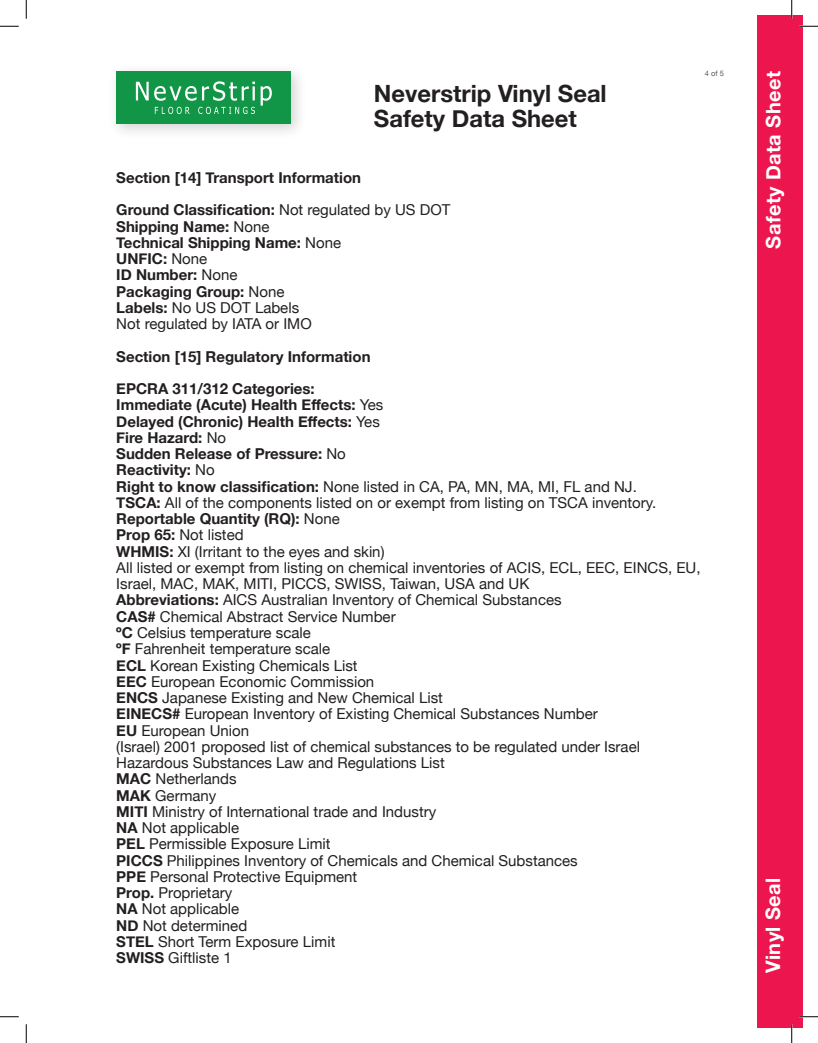
<style>
.page{position:relative;width:818px;height:1043px;background:#fff}
.page>*{position:absolute;margin:0;border:0;box-sizing:border-box;transform-origin:0 0}
.t1{font:700 23.75px/25px "Helvetica Neue";color:#231f20}
.t2{font:700 20px "Helvetica Neue";letter-spacing:.02em;color:#fff}
.t3{font:15px/16.2px "Helvetica Neue";color:#231f20}
.t4{font:700 15px/16.2px "Helvetica Neue";color:#231f20}
.t5{font:7.5px "Helvetica Neue";color:#58595b}
.s1{font-weight:400}
.s2{font-weight:700}
</style>
<div class="page">
<div style="left:758px;top:15px;width:44px;height:1013px;background:#ed154d"></div>
<div style="left:108px;top:63px;width:199px;height:77px;background:#231f20;opacity:.2"></div>
<div style="left:116px;top:71px;width:174px;height:53px;background:#119547"></div>
<svg style="left:136px;top:81px;width:136px;height:33px"></svg>
<svg style="left:0;top:25px;width:19px;height:2px"></svg>
<svg style="left:799px;top:25px;width:19px;height:2px"></svg>
<svg style="left:0;top:1016px;width:19px;height:1px"></svg>
<svg style="left:799px;top:1015px;width:19px;height:2px"></svg>
<svg style="left:25px;top:0;width:2px;height:19px"></svg>
<svg style="left:25px;top:1024px;width:2px;height:18px"></svg>
<svg style="left:790px;top:0;width:2px;height:19px"></svg>
<svg style="left:790px;top:1024px;width:2px;height:18px"></svg>
<h1 class="t1" style="left:374px;top:81px;width:234px">Neverstrip Vinyl Seal<br>Safety Data Sheet</h1>
<p class="t5" style="left:705px;top:68px;width:21px">4 of 5</p>
<p class="t4" style="left:116px;top:162px;width:335px;line-height:32.5px">Section [14] Transport Information<br>Ground Classification: <span class="s1">Not regulated by US DOT</span></p>
<p class="t4" style="left:116px;top:218px;width:226px">Shipping Name: <span class="s1">None<br></span>Technical Shipping Name: <span class="s1">None<br></span>UNFIC: <span class="s1">None<br></span>ID Number: <span class="s1">None<br></span>Packaging Group: <span class="s1">None<br></span>Labels: <span class="s1">No US DOT Labels<br>Not regulated by IATA or IMO</span></p>
<p class="t4" style="left:116px;top:340px;width:256px;line-height:32.5px">Section [15] Regulatory Information<br>EPCRA 311/312 Categories:</p>
<p class="t3" style="left:116px;top:398px;width:585px"><span class="s2">Immediate (Acute) Health Effects:</span> Yes<br><span class="s2">Delayed (Chronic) Health Effects:</span> Yes<br><span class="s2">Fire Hazard:</span> No<br><span class="s2">Sudden Release of Pressure:</span> No<br><span class="s2">Reactivity:</span> No<br><span class="s2">Right to know classification:</span> None listed in CA, PA, MN, MA, MI, FL and NJ.<br><span class="s2">TSCA:</span> All of the components listed on or exempt from listing on TSCA inventory.<br><span class="s2">Reportable Quantity (RQ):</span> None<br><span class="s2">Prop 65:</span> Not listed<br><span class="s2">WHMIS:</span> XI (Irritant to the eyes and skin)<br>All listed or exempt from listing on chemical inventories of ACIS, ECL, EEC, EINCS, EU, Israel, MAC, MAK, MITI, PICCS, SWISS, Taiwan, USA and UK<br><span class="s2">Abbreviations:</span> AICS Australian Inventory of Chemical Substances<br><span class="s2">CAS#</span> Chemical Abstract Service Number<br><span class="s2">ºC</span> Celsius temperature scale<br><span class="s2">ºF</span> Fahrenheit temperature scale<br><span class="s2">ECL</span> Korean Existing Chemicals List<br><span class="s2">EEC</span> European Economic Commission<br><span class="s2">ENCS</span> Japanese Existing and New Chemical List<br><span class="s2">EINECS#</span> European Inventory of Existing Chemical Substances Number<br><span class="s2">EU</span> European Union<br>(Israel) 2001 proposed list of chemical substances to be regulated under Israel Hazardous Substances Law and Regulations List<br><span class="s2">MAC</span> Netherlands<br><span class="s2">MAK</span> Germany<br><span class="s2">MITI</span> Ministry of International trade and Industry<br><span class="s2">NA</span> Not applicable<br><span class="s2">PEL</span> Permissible Exposure Limit<br><span class="s2">PICCS</span> Philippines Inventory of Chemicals and Chemical Substances<br><span class="s2">PPE</span> Personal Protective Equipment<br><span class="s2">Prop.</span> Proprietary<br><span class="s2">NA</span> Not applicable<br><span class="s2">ND</span> Not determined<br><span class="s2">STEL</span> Short Term Exposure Limit<br><span class="s2">SWISS</span> Giftliste 1</p>
<h2 class="t2" style="left:757px;top:248px;width:179px;rotate:-90deg">Safety Data Sheet</h2>
<h2 class="t2" style="left:757px;top:972px;width:97px;rotate:-90deg">Vinyl Seal</h2>
</div>
